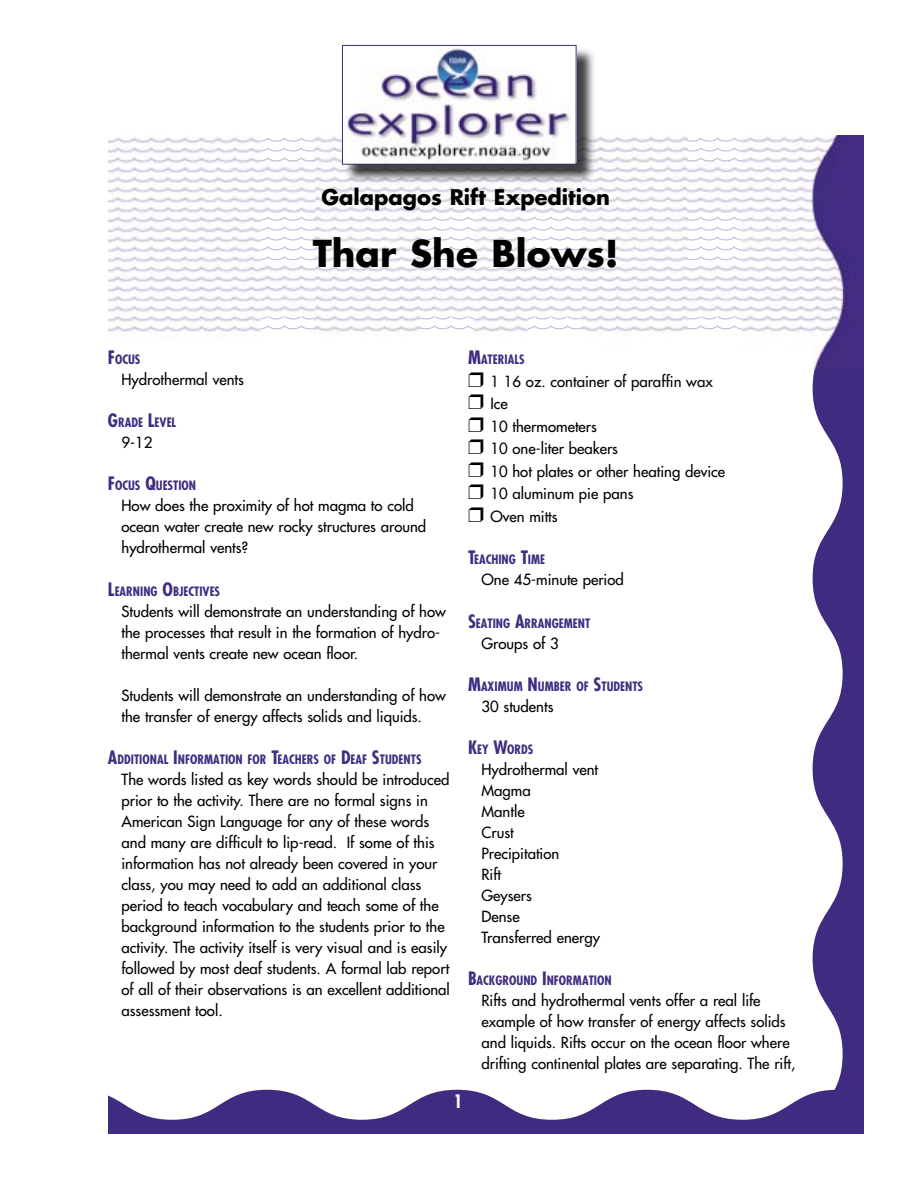
<style>
.page{position:relative;width:918px;height:1188px;background:#fff}
.page>*{position:absolute;margin:0;border:0;box-sizing:border-box;transform-origin:0 0}
.body_text_lists{font:700 36px "Futura";color:#000}
.body_text_lists-2{font:700 21px "Futura";color:#000}
.t1{font:700 condensed 18px "Futura";color:#fff}
.body_text_lists-3{font:15px/21px "Futura";color:#000}
.Sub_head{font:700 condensed 12.6px "Futura";color:#3f2d81}
.t2{font:700 condensed 12.6px "Futura";color:#3f2c81}
.s1{font-size:18px}
</style>
<div class="page">
<svg style="left:261px;top:256px;width:52px;height:4px"></svg>
<svg style="left:261px;top:246px;width:52px;height:4px"></svg>
<svg style="left:261px;top:217px;width:52px;height:23px"></svg>
<svg style="left:421px;top:256px;width:53px;height:4px"></svg>
<svg style="left:421px;top:246px;width:53px;height:4px"></svg>
<svg style="left:421px;top:217px;width:53px;height:23px"></svg>
<svg style="left:528px;top:256px;width:53px;height:4px"></svg>
<svg style="left:528px;top:246px;width:53px;height:4px"></svg>
<svg style="left:528px;top:217px;width:53px;height:23px"></svg>
<svg style="left:689px;top:256px;width:52px;height:4px"></svg>
<svg style="left:689px;top:246px;width:52px;height:4px"></svg>
<svg style="left:689px;top:217px;width:52px;height:23px"></svg>
<svg style="left:261px;top:137px;width:52px;height:24px"></svg>
<svg style="left:689px;top:137px;width:52px;height:24px"></svg>
<svg style="left:261px;top:318px;width:52px;height:14px"></svg>
<svg style="left:421px;top:318px;width:53px;height:14px"></svg>
<svg style="left:528px;top:318px;width:53px;height:14px"></svg>
<svg style="left:689px;top:318px;width:52px;height:14px"></svg>
<svg style="left:813px;top:369px;width:51px;height:721px;fill:#3f2c81"></svg>
<svg style="left:108px;top:1090px;width:756px;height:44px"></svg>
<img style="left:108px;top:137px;width:153px;height:195px">
<img style="left:313px;top:135px;width:108px;height:197px">
<img style="left:474px;top:186px;width:54px;height:146px">
<img style="left:581px;top:136px;width:108px;height:199px">
<img style="left:741px;top:135px;width:123px;height:234px">
<img style="left:260px;top:161px;width:55px;height:52px">
<img style="left:420px;top:185px;width:55px;height:28px">
<img style="left:527px;top:185px;width:55px;height:28px">
<img style="left:688px;top:161px;width:54px;height:52px">
<img style="left:260px;top:265px;width:55px;height:53px">
<img style="left:420px;top:265px;width:55px;height:53px">
<img style="left:527px;top:265px;width:55px;height:53px">
<img style="left:688px;top:265px;width:54px;height:53px">
<div style="left:343px;top:46px;width:254px;height:139px;background:#000;opacity:.75"></div>
<img style="left:344px;top:47px;width:231px;height:116px">
<div style="left:342px;top:45px;width:235px;height:120px;border:1px solid #392e7a"></div>
<p class="body_text_lists-2" style="left:322px;top:183px;width:290px">Galapagos Rift Expedition</p>
<p class="body_text_lists" style="left:313px;top:228px;width:308px">Thar She Blows!</p>
<p class="t2" style="left:108px;top:352px;width:34px"><span class="s1">F</span>OCUS</p>
<p class="body_text_lists-3" style="left:121px;top:369px;width:124px">Hydrothermal vents</p>
<p class="t2" style="left:108px;top:415px;width:70px"><span class="s1">G</span>RADE <span class="s1">L</span>EVEL</p>
<p class="body_text_lists-3" style="left:121px;top:432px;width:32px">9-12</p>
<p class="t2" style="left:108px;top:478px;width:90px"><span class="s1">F</span>OCUS <span class="s1">Q</span>UESTION</p>
<p class="body_text_lists-3" style="left:121px;top:495px;width:306px">How does the proximity of hot magma to cold ocean water create new rocky structures around hydrothermal vents?</p>
<p class="t2" style="left:108px;top:583px;width:114px"><span class="s1">L</span>EARNING <span class="s1">O</span>BJECTIVES</p>
<p class="body_text_lists-3" style="left:121px;top:601px;width:326px">Students will demonstrate an understanding of how the processes that result in the formation of hydro&shy;thermal vents create new ocean floor.</p>
<p class="body_text_lists-3" style="left:121px;top:685px;width:326px">Students will demonstrate an understanding of how the transfer of energy affects solids and liquids.</p>
<p class="Sub_head" style="left:108px;top:751px;width:315px"><span class="s1">A</span>DDITIONAL <span class="s1">I</span>NFORMATION FOR <span class="s1">T</span>EACHERS OF <span class="s1">D</span>EAF <span class="s1">S</span>TUDENTS</p>
<p class="body_text_lists-3" style="left:121px;top:769px;width:330px">The words listed as key words should be introduced prior to the activity. There are no formal signs in American Sign Language for any of these words and many are difficult to lip-read. If some of this information has not already been covered in your class, you may need to add an additional class period to teach vocabulary and teach some of the background information to the students prior to the activity. The activity itself is very visual and is easily followed by most deaf students. A formal lab report of all of their observations is an excellent additional assessment tool.</p>
<p class="t1" style="left:454px;top:1090px;width:10px">1</p>
<p class="t2" style="left:468px;top:352px;width:58px"><span class="s1">M</span>ATERIALS</p>
<p class="body_text_lists-3" style="left:490px;top:371px;width:224px">1 16 oz. container of paraffin wax</p>
<p class="body_text_lists-3" style="left:490px;top:393px;width:19px">Ice</p>
<p class="body_text_lists-3" style="left:490px;top:416px;width:108px">10 thermometers</p>
<p class="body_text_lists-3" style="left:490px;top:438px;width:129px">10 one-liter beakers</p>
<p class="body_text_lists-3" style="left:490px;top:461px;width:236px">10 hot plates or other heating device</p>
<p class="body_text_lists-3" style="left:490px;top:483px;width:145px">10 aluminum pie pans</p>
<p class="body_text_lists-3" style="left:490px;top:506px;width:69px">Oven mitts</p>
<p class="Sub_head" style="left:468px;top:551px;width:79px"><span class="s1">T</span>EACHING <span class="s1">T</span>IME</p>
<p class="body_text_lists-3" style="left:482px;top:569px;width:144px">One 45-minute period</p>
<p class="Sub_head" style="left:468px;top:615px;width:124px"><span class="s1">S</span>EATING <span class="s1">A</span>RRANGEMENT</p>
<p class="body_text_lists-3" style="left:482px;top:632px;width:79px">Groups of 3</p>
<p class="Sub_head" style="left:468px;top:678px;width:177px"><span class="s1">M</span>AXIMUM <span class="s1">N</span>UMBER OF <span class="s1">S</span>TUDENTS</p>
<p class="body_text_lists-3" style="left:482px;top:696px;width:74px">30 students</p>
<p class="Sub_head" style="left:468px;top:741px;width:67px"><span class="s1">K</span>EY <span class="s1">W</span>ORDS</p>
<p class="body_text_lists-3" style="left:482px;top:759px;width:118px">Hydrothermal vent</p>
<p class="body_text_lists-3" style="left:482px;top:780px;width:51px">Magma</p>
<p class="body_text_lists-3" style="left:482px;top:801px;width:45px">Mantle</p>
<p class="body_text_lists-3" style="left:482px;top:822px;width:34px">Crust</p>
<p class="body_text_lists-3" style="left:482px;top:843px;width:79px">Precipitation</p>
<p class="body_text_lists-3" style="left:482px;top:864px;width:21px">Rift</p>
<p class="body_text_lists-3" style="left:482px;top:885px;width:52px">Geysers</p>
<p class="body_text_lists-3" style="left:482px;top:906px;width:40px">Dense</p>
<p class="body_text_lists-3" style="left:482px;top:927px;width:120px">Transferred energy</p>
<p class="Sub_head" style="left:468px;top:972px;width:145px"><span class="s1">B</span>ACKGROUND <span class="s1">I</span>NFORMATION</p>
<p class="body_text_lists-3" style="left:482px;top:990px;width:316px">Rifts and hydrothermal vents offer a real life example of how transfer of energy affects solids and liquids. Rifts occur on the ocean floor where drifting continental plates are separating. The rift,</p>
</div>
